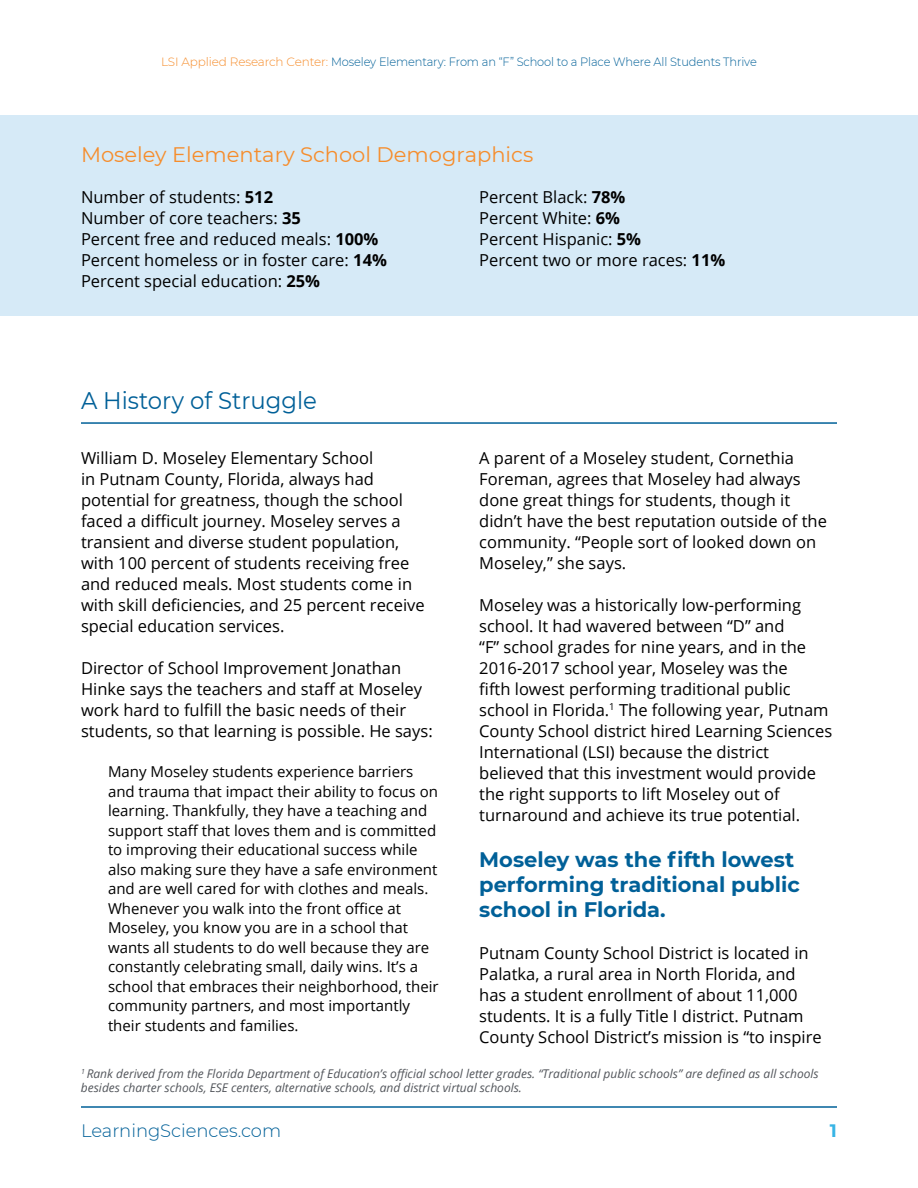
<style>
.page{position:relative;width:918px;height:1188px;background:#fff}
.page>*{position:absolute;margin:0;border:0;box-sizing:border-box;transform-origin:0 0}
.t1{font:24px "Montserrat";color:#006098;scale:.95 1}
.t2{font:700 21px/25.2px "Montserrat";color:#006098}
.t3{font:21px "Montserrat";color:#f68d2c}
.t4{font:300 18px "Montserrat";color:#006098}
.t5{font:700 18px "Montserrat";color:#37b4e5}
.t6{font:16.5px/21px "Open Sans";color:#000}
.t7{font:15px/19.5px "Open Sans";color:#000}
.t8{font:italic 12px/14.4px "Open Sans";color:#52555b}
.t9{font:300 12px "Montserrat";letter-spacing:-.01em;color:#006098;scale:.95 1}
.s1{color:#f68d2c}
.s2{font-weight:700}
</style>
<div class="page">
<hr style="left:81px;top:1106px;width:756px;height:2px;background:#006098">
<div style="left:0;top:115px;width:918px;height:201px;background:#d6eaf7"></div>
<hr style="left:81px;top:422px;width:756px;height:2px;background:#006098">
<p class="t9" style="left:161px;top:53px;width:628px"><span class="s1">LSI Applied Research Center:</span> Moseley Elementary: From an “F” School to a Place Where All Students Thrive</p>
<p class="t3" style="left:81px;top:140px;width:454px">Moseley Elementary School Demographics</p>
<p class="t6" style="left:81px;top:186px;width:307px">Number of students: <span class="s2">512<br></span>Number of core teachers: <span class="s2">35<br></span>Percent free and reduced meals: <span class="s2">100%<br></span>Percent homeless or in foster care: <span class="s2">14%<br></span>Percent special education: <span class="s2">25%</span></p>
<p class="t6" style="left:479px;top:186px;width:248px">Percent Black: <span class="s2">78%<br></span>Percent White: <span class="s2">6%<br></span>Percent Hispanic: <span class="s2">5%<br></span>Percent two or more races: <span class="s2">11%</span></p>
<h1 class="t1" style="left:81px;top:384px;width:250px">A History of Struggle</h1>
<p class="t6" style="left:81px;top:447px;width:345px">William D. Moseley Elementary School<br>in Putnam County, Florida, always had potential for greatness, though the school faced a difficult journey. Moseley serves a transient and diverse student population, with 100 percent of students receiving free and reduced meals. Most students come in with skill deficiencies, and 25 percent receive special education services.</p>
<p class="t6" style="left:81px;top:657px;width:353px">Director of School Improvement Jonathan Hinke says the teachers and staff at Moseley work hard to fulfill the basic needs of their students, so that learning is possible. He says:</p>
<p class="t7" style="left:108px;top:761px;width:332px">Many Moseley students experience barriers and trauma that impact their ability to focus on learning. Thankfully, they have a teaching and support staff that loves them and is committed to improving their educational success while also making sure they have a safe environment and are well cared for with clothes and meals.<br>Whenever you walk into the front office at Moseley, you know you are in a school that wants all students to do well because they are constantly celebrating small, daily wins. It’s a school that embraces their neighborhood, their community partners, and most importantly their students and families.</p>
<p class="t6" style="left:479px;top:447px;width:349px">A parent of a Moseley student, Cornethia Foreman, agrees that Moseley had always done great things for students, though it didn’t have the best reputation outside of the community. “People sort of looked down on Moseley,” she says.</p>
<p class="t6" style="left:479px;top:594px;width:355px">Moseley was a historically low-performing school. It had wavered between “D” and<br>“F” school grades for nine years, and in the 2016-2017 school year, Moseley was the<br>fifth lowest performing traditional public school in Florida.<sup>1</sup> The following year, Putnam County School district hired Learning Sciences International (LSI) because the district believed that this investment would provide the right supports to lift Moseley out of turnaround and achieve its true potential.</p>
<p class="t2" style="left:479px;top:846px;width:322px">Moseley was the fifth lowest performing traditional public school in Florida.</p>
<p class="t6" style="left:479px;top:942px;width:344px">Putnam County School District is located in Palatka, a rural area in North Florida, and has a student enrollment of about 11,000 students. It is a fully Title I district. Putnam County School District’s mission is “to inspire</p>
<p class="t8" style="left:81px;top:1066px;width:739px"><sup>1</sup> Rank derived from the Florida Department of Education’s official school letter grades. “Traditional public schools” are defined as all schools besides charter schools, ESE centers, alternative schools, and district virtual schools.</p>
<p class="t4" style="left:81px;top:1118px;width:202px">LearningSciences.com</p>
<p class="t5" style="left:830px;top:1117px;width:9px">1</p>
</div>
